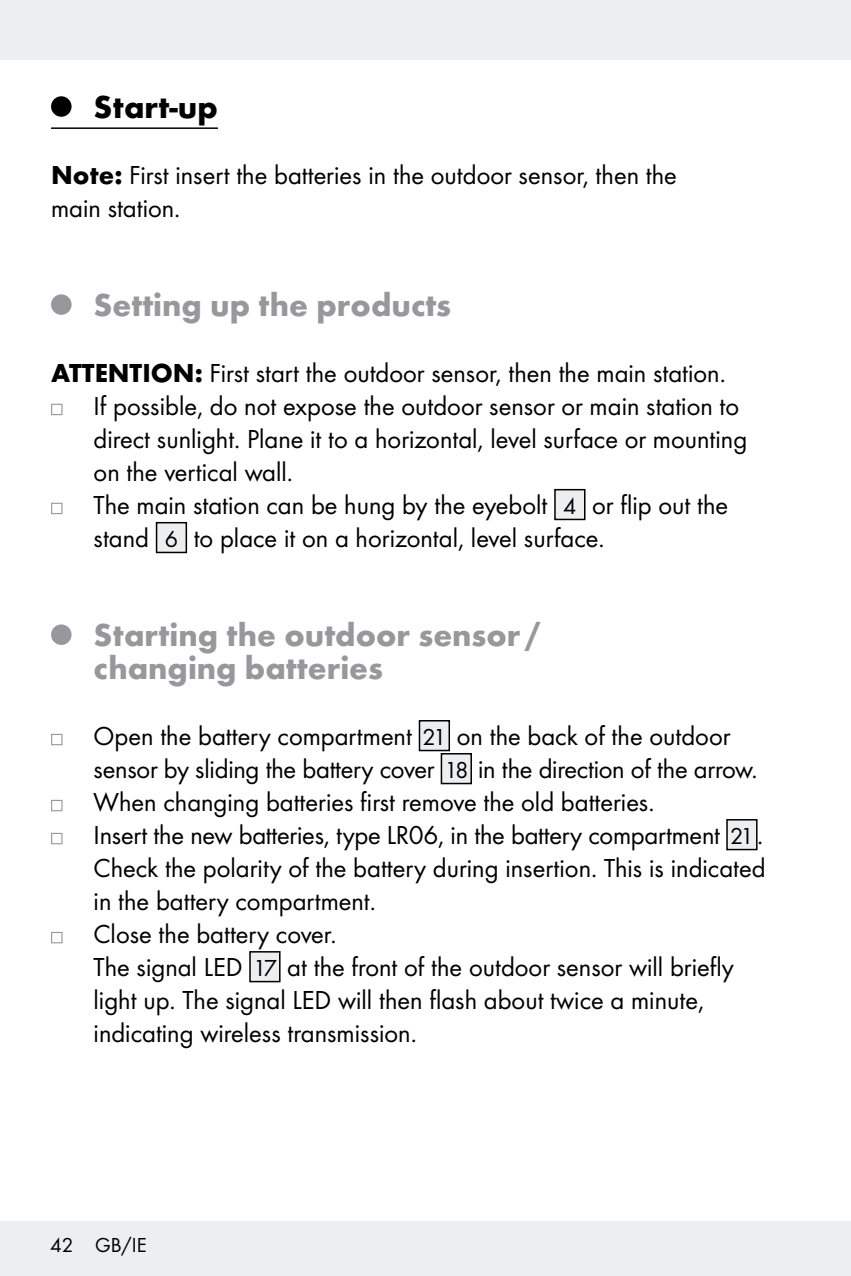
<style>
.page{position:relative;width:851px;height:1276px;background:#fff}
.page>*{position:absolute;margin:0;border:0;box-sizing:border-box;transform-origin:0 0}
.t1{font:700 33px/33px "Futura";color:#97979c}
.t2{font:700 33px "Futura";letter-spacing:.01em;color:#000}
.t3{font:27px/33px "Futura Boo";color:#000}
.t4{font:21px "Futura Boo";color:#000}
.s1{font-family:"Futura";font-weight:700}
.s2{font-size:24px}
</style>
<div class="page">
<div style="left:0;top:0;width:850px;height:60px;background:#eceeef"></div>
<div style="left:0;top:1220px;width:850px;height:56px;background:#eceeef"></div>
<hr style="left:51px;top:127px;width:167px;height:2px;background:#000">
<div style="left:51px;top:96px;width:21px;height:21px;background:#000;border-radius:50%"></div>
<div style="left:51px;top:294px;width:21px;height:21px;background:#97979c;border-radius:50%"></div>
<svg style="left:51px;top:404px;width:11px;height:11px"></svg>
<svg style="left:51px;top:503px;width:11px;height:11px"></svg>
<div style="left:555px;top:490px;width:29px;height:29px;background:#eceeef"></div>
<div style="left:554px;top:489px;width:31px;height:31px;border:2px solid #000"></div>
<div style="left:156px;top:523px;width:30px;height:29px;background:#eceeef"></div>
<div style="left:156px;top:522px;width:31px;height:31px;border:2px solid #000"></div>
<div style="left:51px;top:624px;width:21px;height:21px;background:#97979c;border-radius:50%"></div>
<svg style="left:51px;top:734px;width:11px;height:11px"></svg>
<div style="left:419px;top:721px;width:30px;height:29px;background:#eceeef"></div>
<div style="left:418px;top:720px;width:32px;height:31px;border:2px solid #000"></div>
<div style="left:441px;top:754px;width:30px;height:29px;background:#eceeef"></div>
<div style="left:440px;top:753px;width:32px;height:31px;border:2px solid #000"></div>
<svg style="left:51px;top:800px;width:11px;height:11px"></svg>
<svg style="left:51px;top:833px;width:11px;height:11px"></svg>
<div style="left:727px;top:820px;width:29px;height:29px;background:#eceeef"></div>
<div style="left:726px;top:819px;width:31px;height:31px;border:2px solid #000"></div>
<svg style="left:51px;top:932px;width:11px;height:11px"></svg>
<div style="left:250px;top:952px;width:30px;height:29px;background:#eceeef"></div>
<div style="left:249px;top:951px;width:31px;height:31px;border:2px solid #000"></div>
<p class="t2" style="left:94px;top:87px;width:126px">Start-up</p>
<p class="t3" style="left:51px;top:158px;width:627px"><span class="s1">Note:</span> First insert the batteries in the outdoor sensor, then the main station.</p>
<p class="t1" style="left:94px;top:288px;width:359px">Setting up the products</p>
<p class="t3" style="left:94px;top:356px;width:655px;text-indent:-43px"><span class="s1">ATTENTION:</span> First start the outdoor sensor, then the main station.<br>If possible, do not expose the outdoor sensor or main station to direct sunlight. Plane it to a horizontal, level surface or mounting on the vertical wall.<br>The main station can be hung by the eyebolt <span class="s2">4</span> or flip out the stand <span class="s2">6</span> to place it on a horizontal, level surface.</p>
<p class="t1" style="left:94px;top:618px;width:449px">Starting the outdoor sensor / changing batteries</p>
<p class="t3" style="left:94px;top:719px;width:673px">Open the battery compartment <span class="s2">21</span> on the back of the outdoor sensor by sliding the battery cover <span class="s2">18</span> in the direction of the arrow.<br>When changing batteries first remove the old batteries.<br>Insert the new batteries, type LR06, in the battery compartment <span class="s2">21</span> .<br>Check the polarity of the battery during insertion. This is indicated in the battery compartment.<br>Close the battery cover.<br>The signal LED <span class="s2">17</span> at the front of the outdoor sensor will briefly light up. The signal LED will then flash about twice a minute, indicating wireless transmission.</p>
<p class="t4" style="left:50px;top:1232px;width:98px">42 GB/IE</p>
</div>
